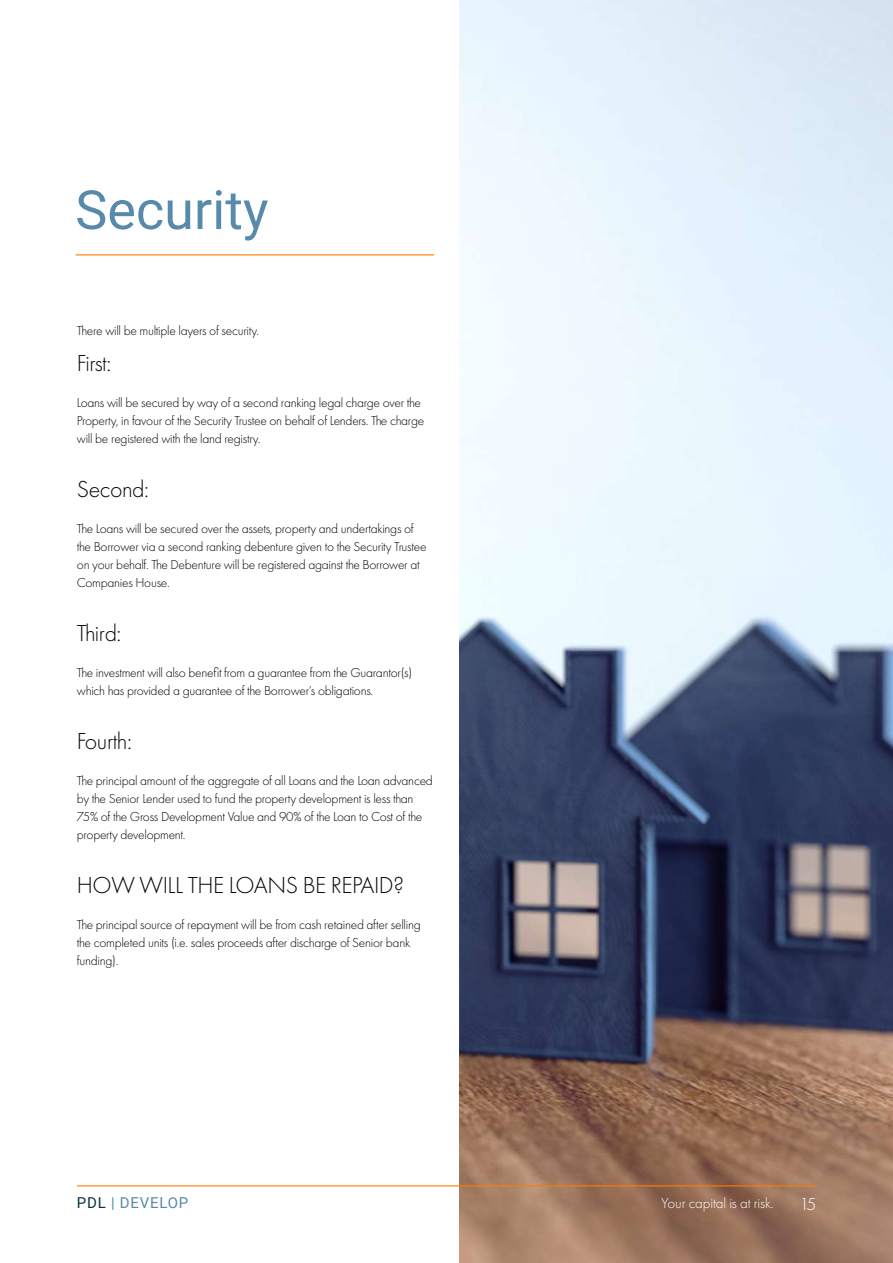
<style>
.page{position:relative;width:893px;height:1263px;background:#fff}
.page>*{position:absolute;margin:0;border:0;box-sizing:border-box;transform-origin:0 0}
.t1{font:54px "Roboto";color:#578aab}
.t2{font:300 24px "Futura PT";letter-spacing:-.02em;color:#040503}
.t3{font:300 18px "Futura PT";color:#fff}
.t4{font:300 15px "Futura PT";letter-spacing:-.01em;color:#fff}
.t5{font:15px "Roboto";letter-spacing:.05em;color:#578aab}
.t6{font:300 13.5px/18px "Futura PT";letter-spacing:-.02em;color:#040503}
.s1{color:#0d3042}
</style>
<div class="page">
<hr style="left:76px;top:254px;width:358px;height:1px;background:#fe7c00">
<img style="left:459px;top:0;width:434px;height:1263px">
<hr style="left:77px;top:1185px;width:739px;height:1px;background:#fe7c00">
<h1 class="t1" style="left:75px;top:172px;width:195px">Security</h1>
<p class="t6" style="left:77px;top:322px;width:184px">There will be multiple layers of security.</p>
<h2 class="t2" style="left:77px;top:350px;width:36px">First:</h2>
<p class="t6" style="left:77px;top:394px;width:349px">Loans will be secured by way of a second ranking legal charge over the<br>Property, in favour of the Security Trustee on behalf of Lenders. The charge will be registered with the land registry.</p>
<h2 class="t2" style="left:77px;top:476px;width:73px">Second:</h2>
<p class="t6" style="left:77px;top:520px;width:351px">The Loans will be secured over the assets, property and undertakings of the Borrower via a second ranking debenture given to the Security Trustee on your behalf. The Debenture will be registered against the Borrower at Companies House.</p>
<h2 class="t2" style="left:77px;top:620px;width:46px">Third:</h2>
<p class="t6" style="left:77px;top:664px;width:337px">The investment will also benefit from a guarantee from the Guarantor(s) which has provided a guarantee of the Borrower’s obligations.</p>
<h2 class="t2" style="left:77px;top:728px;width:56px">Fourth:</h2>
<p class="t6" style="left:77px;top:772px;width:357px">The principal amount of the aggregate of all Loans and the Loan advanced by the Senior Lender used to fund the property development is less than 75% of the Gross Development Value and 90% of the Loan to Cost of the property development.</p>
<h2 class="t2" style="left:77px;top:872px;width:329px">HOW WILL THE LOANS BE REPAID?</h2>
<p class="t6" style="left:77px;top:916px;width:345px">The principal source of repayment will be from cash retained after selling the completed units (i.e. sales proceeds after discharge of Senior bank funding).</p>
<p class="t5" style="left:77px;top:1192px;width:113px"><span class="s1">PDL</span> | DEVELOP</p>
<p class="t4" style="left:661px;top:1195px;width:114px">Your capital is at risk.</p>
<h3 class="t3" style="left:799px;top:1194px;width:19px">15</h3>
</div>
